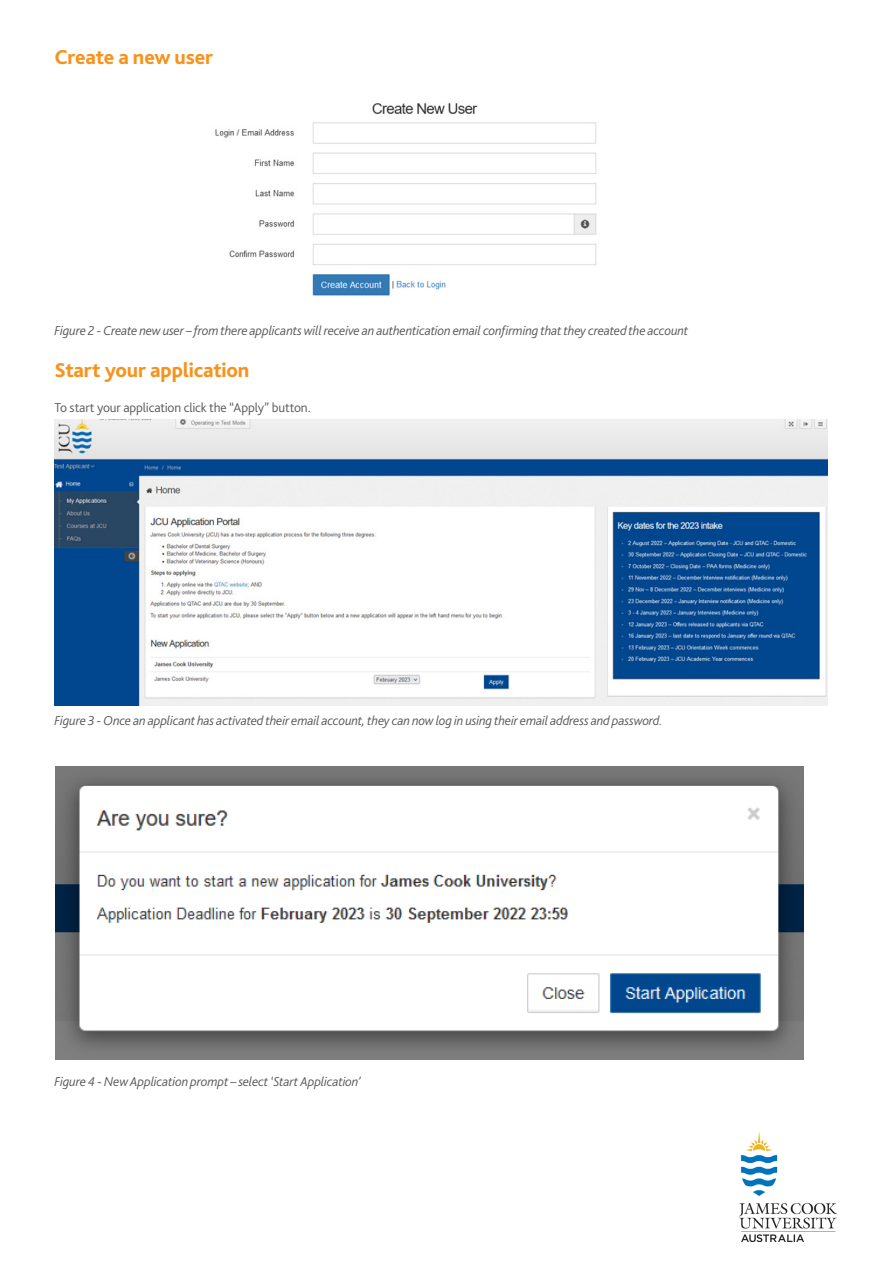
<style>
.page{position:relative;width:893px;height:1263px;background:#fff}
.page>*{position:absolute;margin:0;border:0;box-sizing:border-box;transform-origin:0 0}
.Subhead_2A{font:800 21px "Bliss 2";letter-spacing:-.01em;color:#f7931d}
.Body_copy{font:italic 300 13.5px "Bliss 2";letter-spacing:-.01em;color:#57585a}
.Body_copy-2{font:300 13.5px "Bliss 2";letter-spacing:-.01em;color:#57585a}
</style>
<div class="page">
<img style="left:215px;top:103px;width:382px;height:193px">
<img style="left:55px;top:419px;width:773px;height:287px">
<img style="left:55px;top:767px;width:748px;height:293px">
<img style="left:740px;top:1132px;width:96px;height:110px">
<p class="Subhead_2A" style="left:54px;top:44px;width:160px">Create a new user</p>
<p class="Body_copy" style="left:54px;top:322px;width:635px">Figure 2 - Create new user – from there applicants will receive an authentication email confirming that they created the account</p>
<p class="Subhead_2A" style="left:54px;top:357px;width:196px">Start your application</p>
<p class="Body_copy-2" style="left:54px;top:399px;width:258px">To start your application click the “Apply” button.</p>
<p class="Body_copy" style="left:54px;top:712px;width:610px">Figure 3 - Once an applicant has activated their email account, they can now log in using their email address and password.</p>
<p class="Body_copy" style="left:54px;top:1073px;width:308px">Figure 4 - New Application prompt – select ‘Start Application’</p>
</div>
